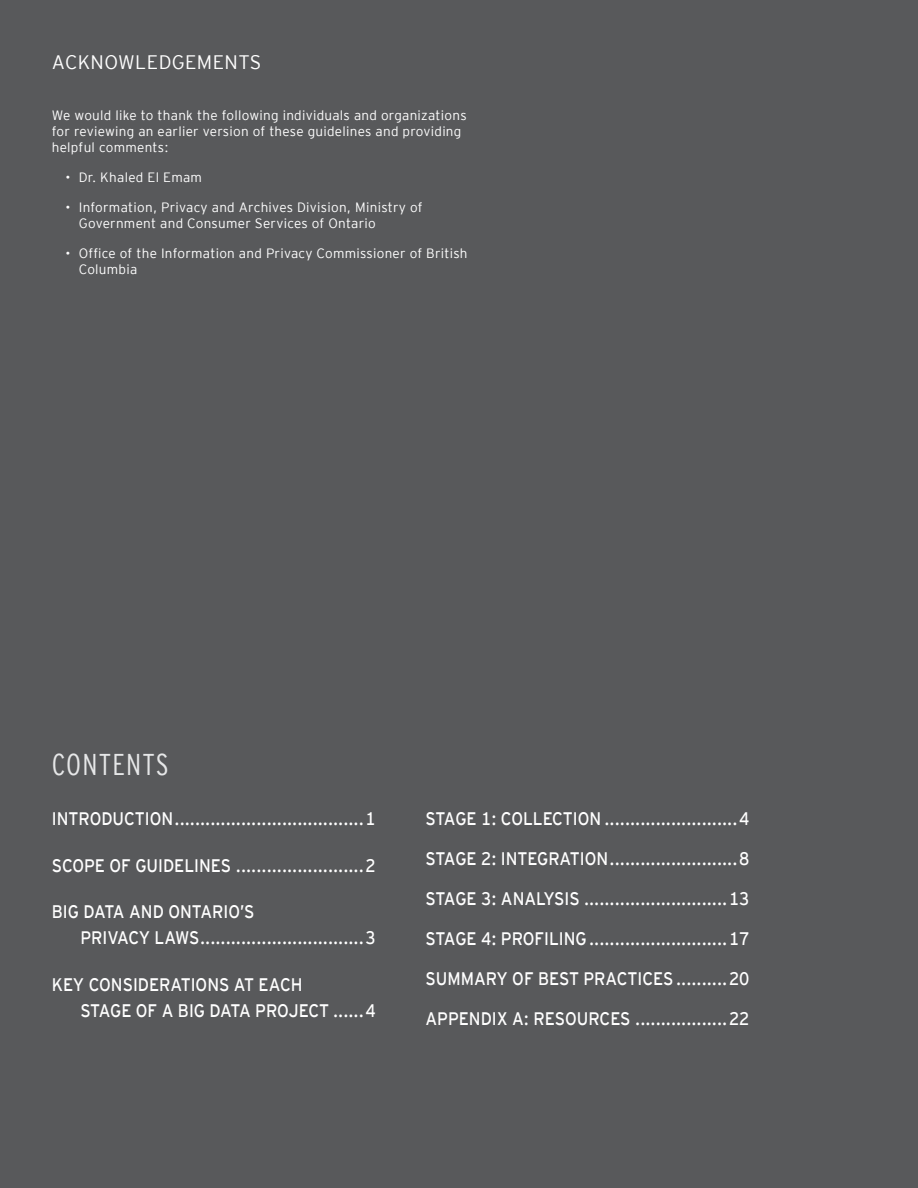
<style>
.page{position:relative;width:918px;height:1188px;background:#58595b}
.page>*{position:absolute;margin:0;border:0;box-sizing:border-box;transform-origin:0 0}
.TOC_title{font:30px "Interstate Cond Mono Lgt";letter-spacing:.04em;color:#e6e7e8}
.Intro_text{font:19.5px "Interstate Mono Lgt";letter-spacing:.02em;color:#fff}
.TOC_style{font:18.15px/26.4px "Interstate Mono";color:#fff;scale:.91 1}
.Acknowledgements-bul{font:13.5px/16.2px "Interstate Mono Lgt";letter-spacing:.02em;color:#fff}
.Acknowledgements{font:13.5px/16.2px "Interstate Mono Lgt";letter-spacing:.02em;color:#fff}
</style>
<div class="page">
<p class="Intro_text" style="left:52px;top:51px;width:211px">ACKNOWLEDGEMENTS</p>
<p class="Acknowledgements" style="left:52px;top:107px;width:416px">We would like to thank the following individuals and organizations for reviewing an earlier version of these guidelines and providing helpful comments:</p>
<p class="Acknowledgements-bul" style="left:65px;top:169px;width:138px">• Dr. Khaled El Emam</p>
<p class="Acknowledgements-bul" style="left:79px;top:199px;width:345px;text-indent:-14px">• Information, Privacy and Archives Division, Ministry of<br>Government and Consumer Services of Ontario</p>
<p class="Acknowledgements-bul" style="left:79px;top:245px;width:390px;text-indent:-14px">• Office of the Information and Privacy Commissioner of British<br>Columbia</p>
<p class="TOC_title" style="left:52px;top:748px;width:118px">CONTENTS</p>
<p class="TOC_style" style="left:52px;top:805px;width:358px">INTRODUCTION.....................................1</p>
<p class="TOC_style" style="left:52px;top:852px;width:358px">SCOPE OF GUIDELINES .........................2</p>
<p class="TOC_style" style="left:80px;top:898px;width:326px;text-indent:-28px">BIG DATA AND ONTARIO’S<br>PRIVACY LAWS................................3</p>
<p class="TOC_style" style="left:80px;top:971px;width:326px;text-indent:-28px">KEY CONSIDERATIONS AT EACH<br>STAGE OF A BIG DATA PROJECT ......4</p>
<p class="TOC_style" style="left:426px;top:805px;width:358px">STAGE 1: COLLECTION ..........................4</p>
<p class="TOC_style" style="left:426px;top:845px;width:358px">STAGE 2: INTEGRATION.........................8</p>
<p class="TOC_style" style="left:426px;top:885px;width:358px">STAGE 3: ANALYSIS ............................13</p>
<p class="TOC_style" style="left:426px;top:925px;width:358px">STAGE 4: PROFILING...........................17</p>
<p class="TOC_style" style="left:426px;top:965px;width:358px">SUMMARY OF BEST PRACTICES ..........20</p>
<p class="TOC_style" style="left:426px;top:1005px;width:358px">APPENDIX A: RESOURCES ..................22</p>
</div>
